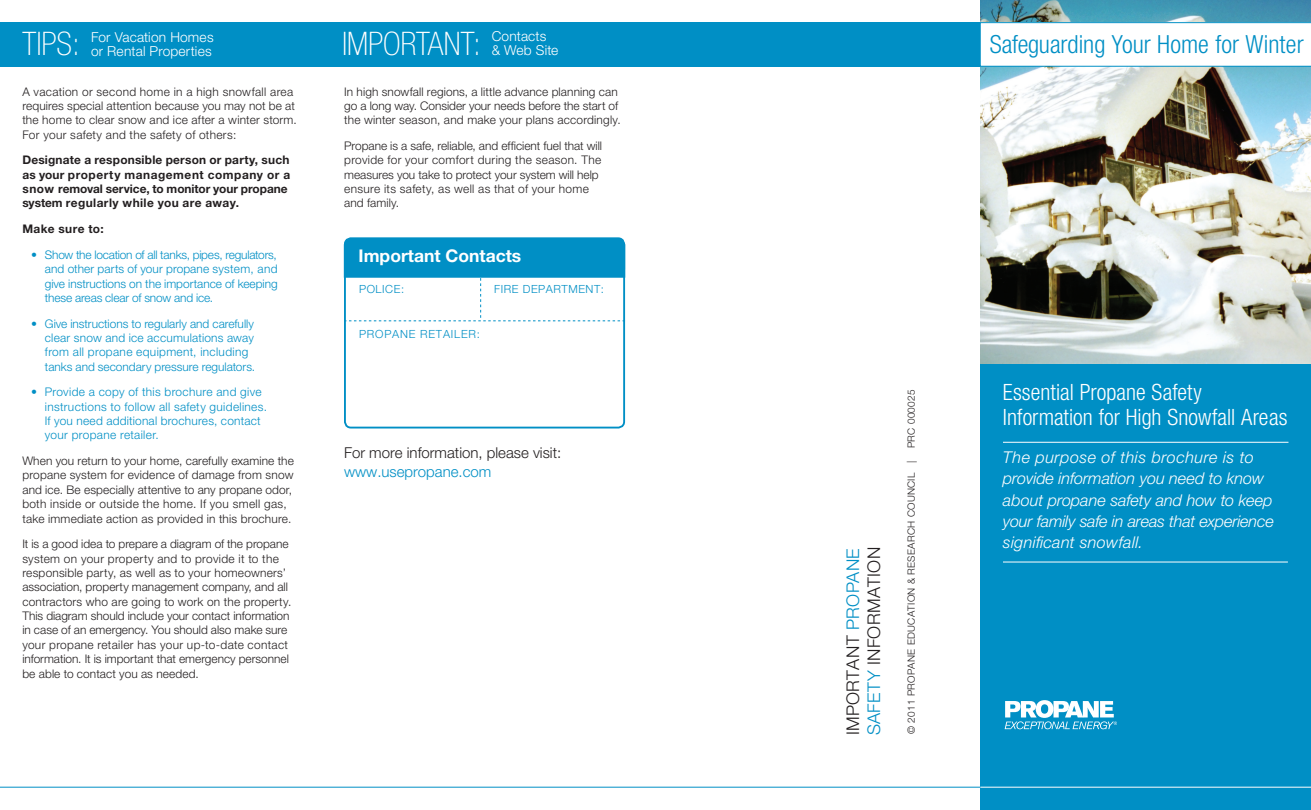
<style>
.page{position:relative;width:1311px;height:810px;background:#fff}
.page>*{position:absolute;margin:0;border:0;box-sizing:border-box;transform-origin:0 0}
.t1{font:100 condensed 32.5px "Helvetica Neue";letter-spacing:-.005em;color:#fff}
.t2{font:300 condensed 25px "Helvetica Neue";color:#008fc5}
.t3{font:300 condensed 22.5px/25px "Helvetica Neue";color:#fff}
.t4{font:300 17.5px/21px "Helvetica Neue";letter-spacing:.02em;color:#231f20}
.t5{font:700 17.5px "Helvetica Neue";color:#fff}
.t6{font:italic 300 16.25px/21.2px "Helvetica Neue";letter-spacing:-.005em;color:#fff}
.t7{font:300 15px "Helvetica Neue";color:#231f20}
.t8{font:300 15px "Helvetica Neue";color:#008fc5}
.t9{font:300 13.75px/13.8px "Helvetica Neue";letter-spacing:.01em;color:#fff}
.t10{font:300 11.88px/14.4px "Helvetica Neue";letter-spacing:.01em;color:#231f20}
.t11{font:300 11.88px/14.4px "Helvetica Neue";letter-spacing:.015em;color:#008fc5}
.t12{font:700 11.88px/14.4px "Helvetica Neue";letter-spacing:.02em;color:#231f20}
.t13{font:700 11.88px "Helvetica Neue";letter-spacing:.04em;color:#231f20}
.t14{font:300 11.25px "Helvetica Neue";letter-spacing:.05em;color:#008fc5}
.t15{font:300 10px "Helvetica Neue";letter-spacing:.03em;color:#231f20}
.s1{color:#008fc5}
</style>
<div class="page">
<div style="left:0;top:22px;width:980px;height:44px;background:#008fc5"></div>
<img style="left:980px;top:0;width:331px;height:364px">
<div style="left:980px;top:364px;width:331px;height:446px;background:#008fc5"></div>
<svg style="left:1004px;top:700px;width:112px;height:29px"></svg>
<svg style="left:980px;top:22px;width:331px;height:45px"></svg>
<hr style="left:0;top:787px;width:980px;height:1px;background:#008fc5">
<hr style="left:1003px;top:442px;width:285px;height:1px;background:#fff">
<hr style="left:1003px;top:562px;width:285px;height:1px;background:#fff">
<hr style="left:980px;top:787px;width:331px;height:1px;background:#fff">
<div style="left:344px;top:237px;width:281px;height:192px;border:2px solid #008fc5;border-radius:6px"></div>
<div style="left:345px;top:239px;width:279px;height:36px;background:#008fc5;border-radius:6px"></div>
<div style="left:344px;top:238px;width:281px;height:38px;border:2px solid #008fc5;border-radius:6px"></div>
<div style="left:344px;top:244px;width:281px;height:33px;background:#008fc5"></div>
<svg style="left:344px;top:273px;width:281px;height:49px"></svg>
<h1 class="t1" style="left:22px;top:26px;width:59px">TIPS:</h1>
<p class="t9" style="left:91px;top:30px;width:124px">For Vacation Homes or Rental Properties</p>
<p class="t10" style="left:22px;top:84px;width:276px">A vacation or second home in a high snowfall area requires special attention because you may not be at the home to clear snow and ice after a winter storm.<br>For your safety and the safety of others:</p>
<p class="t12" style="left:22px;top:153px;width:269px">Designate a responsible person or party, such as your property management company or a snow removal service, to monitor your propane system regularly while you are away.</p>
<p class="t13" style="left:22px;top:222px;width:83px">Make sure to:</p>
<p class="t11" style="left:45px;top:247px;width:234px;text-align:justify;text-indent:-14px">• Show the location of all tanks, pipes, regulators, and other parts of your propane system, and give instructions on the importance of keeping these areas clear of snow and ice.</p>
<p class="t11" style="left:45px;top:316px;width:212px;text-indent:-14px">• Give instructions to regularly and carefully clear snow and ice accumulations away from all propane equipment, including tanks and secondary pressure regulators.</p>
<p class="t11" style="left:45px;top:385px;width:224px;text-indent:-14px">• Provide a copy of this brochure and give instructions to follow all safety guidelines.<br>If you need additional brochures, contact your propane retailer.</p>
<p class="t10" style="left:22px;top:453px;width:273px">When you return to your home, carefully examine the propane system for evidence of damage from snow and ice. Be especially attentive to any propane odor, both inside or outside the home. If you smell gas, take immediate action as provided in this brochure.</p>
<p class="t10" style="left:22px;top:537px;width:271px">It is a good idea to prepare a diagram of the propane system on your property and to provide it to the responsible party, as well as to your homeowners’ association, property management company, and all contractors who are going to work on the property.<br>This diagram should include your contact information in case of an emergency. You should also make sure your propane retailer has your up-to-date contact information. It is important that emergency personnel be able to contact you as needed.</p>
<h1 class="t1" style="left:342px;top:26px;width:140px">IMPORTANT:</h1>
<p class="t9" style="left:492px;top:29px;width:68px">Contacts<br>&amp; Web Site</p>
<p class="t10" style="left:344px;top:84px;width:278px">In high snowfall regions, a little advance planning can go a long way. Consider your needs before the start of the winter season, and make your plans accordingly.</p>
<p class="t10" style="left:344px;top:138px;width:259px">Propane is a safe, reliable, and efficient fuel that will provide for your comfort during the season. The measures you take to protect your system will help ensure its safety, as well as that of your home and family.</p>
<h3 class="t5" style="left:359px;top:245px;width:164px">Important Contacts</h3>
<p class="t14" style="left:359px;top:282px;width:47px">POLICE:</p>
<p class="t14" style="left:494px;top:282px;width:111px">FIRE DEPARTMENT:</p>
<p class="t14" style="left:359px;top:327px;width:17px">Propane</p>
<p class="t14" style="left:420px;top:327px;width:16px">Retailer</p>
<p class="t14" style="left:477px;top:327px;width:5px">:</p>
<p class="t7" style="left:344px;top:444px;width:219px">For more information, please visit:</p>
<p class="t8" style="left:344px;top:462px;width:149px">www.usepropane.com</p>
<h2 class="t2" style="left:990px;top:30px;width:315px">Safeguarding Your Home for Winter</h2>
<h3 class="t4" style="left:842px;top:735px;width:190px;rotate:-90deg">IMPORTANT <span class="s1">PROPANE<br>SAFETY</span> INFORMATION</h3>
<p class="t15" style="left:905px;top:448px;width:60px;rotate:-90deg">PRC 000025</p>
<p class="t15" style="left:905px;top:734px;width:275px;rotate:-90deg">© 2011 PROPANE EDUCATION &amp; RESEARCH COUNCIL |</p>
<h3 class="t3" style="left:1003px;top:379px;width:286px">Essential Propane Safety<br>Information for High Snowfall Areas</h3>
<h3 class="t6" style="left:1003px;top:447px;width:272px">The purpose of this brochure is to provide information you need to know about propane safety and how to keep your family safe in areas that experience significant snowfall.</h3>
</div>
